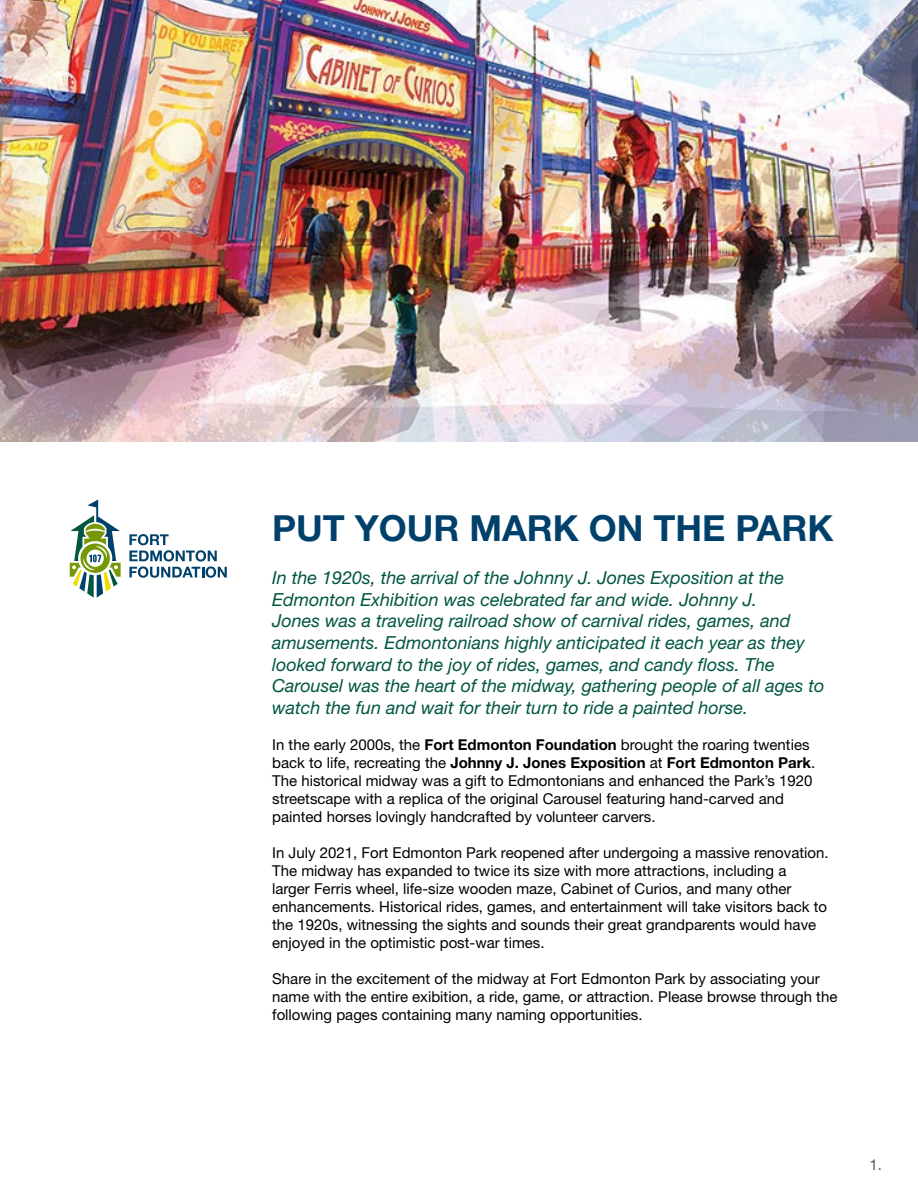
<style>
.page{position:relative;width:918px;height:1188px;background:#fff}
.page>*{position:absolute;margin:0;border:0;box-sizing:border-box;transform-origin:0 0}
.t1{font:700 36px "Helvetica Neue LT Std";color:#00416b}
.t2{font:italic 18px/21.6px "Helvetica Neue LT Std";color:#005641}
.t3{font:15px/18px "Helvetica Neue LT Std";color:#000}
.t4{font:15px "Helvetica Neue LT Std";color:#58595b}
.s1{font-weight:700}
</style>
<div class="page">
<svg style="left:129px;top:534px;width:98px;height:44px"></svg>
<svg style="left:70px;top:499px;width:51px;height:99px"></svg>
<img style="left:0;top:0;width:918px;height:441px">
<h1 class="t1" style="left:272px;top:506px;width:563px">PUT YOUR MARK ON THE PARK</h1>
<p class="t2" style="left:272px;top:567px;width:554px">In the 1920s, the arrival of the Johnny J. Jones Exposition at the Edmonton Exhibition was celebrated far and wide. Johnny J.<br>Jones was a traveling railroad show of carnival rides, games, and amusements. Edmontonians highly anticipated it each year as they looked forward to the joy of rides, games, and candy floss. The Carousel was the heart of the midway, gathering people of all ages to watch the fun and wait for their turn to ride a painted horse.</p>
<p class="t3" style="left:272px;top:735px;width:545px">In the early 2000s, the <span class="s1">Fort Edmonton Foundation</span> brought the roaring twenties back to life, recreating the <span class="s1">Johnny J. Jones Exposition</span> at <span class="s1">Fort Edmonton Park</span>.<br>The historical midway was a gift to Edmontonians and enhanced the Park’s 1920 streetscape with a replica of the original Carousel featuring hand-carved and painted horses lovingly handcrafted by volunteer carvers.</p>
<p class="t3" style="left:272px;top:843px;width:558px">In July 2021, Fort Edmonton Park reopened after undergoing a massive renovation.<br>The midway has expanded to twice its size with more attractions, including a<br>larger Ferris wheel, life-size wooden maze, Cabinet of Curios, and many other enhancements. Historical rides, games, and entertainment will take visitors back to the 1920s, witnessing the sights and sounds their great grandparents would have enjoyed in the optimistic post-war times.</p>
<p class="t3" style="left:272px;top:969px;width:567px">Share in the excitement of the midway at Fort Edmonton Park by associating your name with the entire exibition, a ride, game, or attraction. Please browse through the following pages containing many naming opportunities.</p>
<p class="t4" style="left:869px;top:1156px;width:14px">1.</p>
</div>
